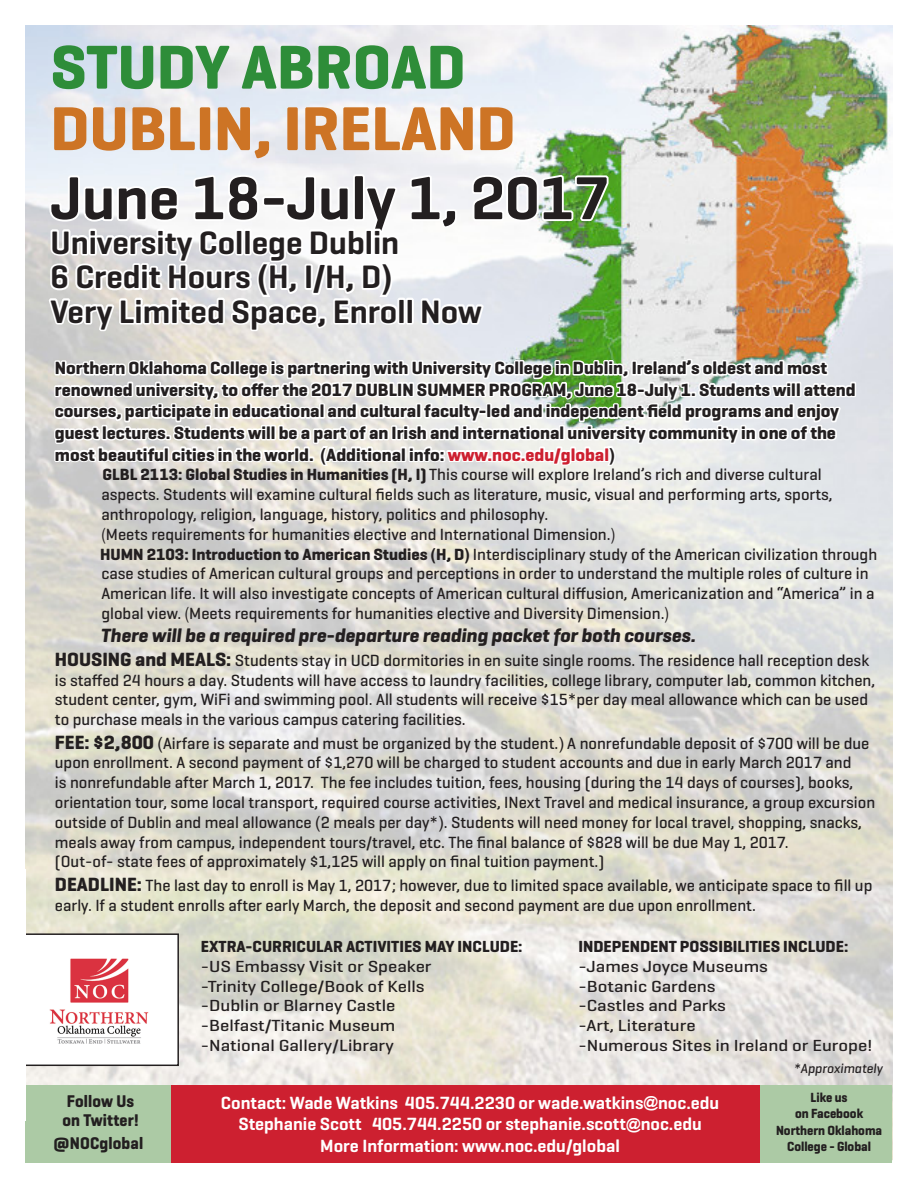
<style>
.page{position:relative;width:918px;height:1188px;background:#fff}
.page>*{position:absolute;margin:0;border:0;box-sizing:border-box;transform-origin:0 0}
.t1{font:700 63px "Geogrotesque";color:#cd7425}
.t2{font:700 63px "Geogrotesque";color:#2e8d39}
.t3{font:600 61.5px "Geogrotesque";color:#231f20}
.t4{font:600 33px "Geogrotesque";color:#231f20}
.t5{font:italic 700 19.5px "Geogrotesque";color:#231f20}
.t6{font:700 18px/21.6px "Geogrotesque";color:#231f20}
.t7{font:600 18px "Geogrotesque";color:#fff}
.t8{font:700 17.25px "Geogrotesque";letter-spacing:.01em;color:#231f20;scale:.93 1}
.t9{font:500 16.5px/19.8px "Geogrotesque";color:#231f20}
.t10{font:500 16.35px "Geogrotesque";color:#231f20;scale:1.14 1}
.t11{font:700 16.35px "Geogrotesque";color:#231f20}
.t12{font:700 13.5px "Geogrotesque";color:#231f20;scale:.93 1}
.t13{font:italic 500 13.5px "Geogrotesque";color:#231f20}
.s1{font-family:"Arial";font-weight:700}
.s2{font-family:"Arial"}
.s3{color:#cd2030}
.s4{font-weight:700}
.s5{font-family:"Arial Narrow";font-weight:400}
.s6{font-weight:700;font-size:19.5px}
.s7{font-family:"Arial";font-weight:400}
.s8{font-family:"Arial";font-weight:700;font-size:15px}
</style>
<div class="page">
<img style="left:26px;top:26px;width:866px;height:1059px">
<svg style="left:47px;top:173px;width:811px;height:318px"></svg>
<div style="left:26px;top:1085px;width:866px;height:77px;background:#accaa5"></div>
<svg style="left:26px;top:933px;width:153px;height:133px"></svg>
<img style="left:49px;top:957px;width:100px;height:87px">
<div style="left:171px;top:1085px;width:589px;height:77px;background:#cd2030"></div>
<p class="t2" style="left:50px;top:28px;width:417px">STUDY ABROAD</p>
<p class="t1" style="left:50px;top:89px;width:467px">DUBLIN, IRELAND</p>
<p class="t3" style="left:50px;top:160px;width:560px">June 18-July 1, 2017</p>
<p class="t4" style="left:50px;top:222px;width:350px">University College Dublin</p>
<p class="t4" style="left:50px;top:256px;width:343px">6 Credit Hours <span class="s1">(</span>H, I/H, D<span class="s1">)</span></p>
<p class="t4" style="left:50px;top:291px;width:433px">Very Limited Space, Enroll Now</p>
<p class="t6" style="left:55px;top:357px;width:802px">Northern Oklahoma College is partnering with University College in Dublin, Ireland’s oldest and most renowned university, to offer the 2017 DUBLIN SUMMER PROGRAM, June 18-July 1. Students will attend courses, participate in educational and cultural faculty-led and independent field programs and enjoy guest lectures. Students will be a part of an Irish and international university community in one of the</p>
<p class="t6" style="left:55px;top:444px;width:562px">most beautiful cities in the world. <span class="s2">(</span>Additional info: <span class="s3">www.noc.edu/global</span><span class="s2">)</span></p>
<p class="t9" style="left:101px;top:464px;width:733px"><span class="s4">GLBL 2113: Global Studies in Humanities (H, I)</span> This course will explore Ireland’s rich and diverse cultural aspects. Students will examine cultural fields such as literature, music, visual and performing arts, sports, anthropology, religion, language, history, politics and philosophy.</p>
<p class="t9" style="left:101px;top:524px;width:515px"><span class="s5">(</span>Meets requirements for humanities elective and International Dimension.<span class="s5">)</span></p>
<p class="t9" style="left:100px;top:544px;width:779px"><span class="s4">HUMN 2103: Introduction to American Studies</span> <span class="s1">(</span><span class="s4">H, D</span><span class="s1">)</span> Interdisciplinary study of the American civilization through case studies of American cultural groups and perceptions in order to understand the multiple roles of culture in American life. It will also investigate concepts of American cultural diffusion, Americanization and “America” in a global view. <span class="s5">(</span>Meets requirements for humanities elective and Diversity Dimension.<span class="s5">)</span></p>
<p class="t5" style="left:101px;top:624px;width:597px">There will be a required pre-departure reading packet for both courses.</p>
<p class="t9" style="left:55px;top:650px;width:822px"><span class="s6">HOUSING and MEALS:</span> Students stay in UCD dormitories in en suite single rooms. The residence hall reception desk is staffed 24 hours a day. Students will have access to laundry facilities, college library, computer lab, common kitchen, student center, gym, WiFi and swimming pool. All students will receive $15*per day meal allowance which can be used to purchase meals in the various campus catering facilities.</p>
<p class="t9" style="left:55px;top:733px;width:822px"><span class="s6">FEE: $2,800</span> <span class="s7">(</span>Airfare is separate and must be organized by the student.<span class="s7">)</span> A nonrefundable deposit of $700 will be due upon enrollment. A second payment of $1,270 will be charged to student accounts and due in early March 2017 and<br>is nonrefundable after March 1, 2017. The fee includes tuition, fees, housing (during the 14 days of courses), books, orientation tour, some local transport, required course activities, INext Travel and medical insurance, a group excursion outside of Dublin and meal allowance <span class="s7">(</span>2 meals per day*<span class="s7">)</span>. Students will need money for local travel, shopping, snacks, meals away from campus, independent tours/travel, etc. The final balance of $828 will be due May 1, 2017.</p>
<p class="t9" style="left:55px;top:851px;width:551px">(Out-of- state fees of approximately $1,125 will apply on final tuition payment.)</p>
<p class="t9" style="left:55px;top:875px;width:819px"><span class="s6">DEADLINE:</span> The last day to enroll is May 1, 2017; however, due to limited space available, we anticipate space to fill up early. If a student enrolls after early March, the deposit and second payment are due upon enrollment.</p>
<p class="t11" style="left:201px;top:937px;width:323px">EXTRA-CURRICULAR ACTIVITIES MAY INCLUDE:</p>
<p class="t11" style="left:578px;top:937px;width:271px">INDEPENDENT POSSIBILITIES INCLUDE:</p>
<p class="t10" style="left:201px;top:956px;width:204px">-US Embassy Visit or Speaker</p>
<p class="t10" style="left:579px;top:956px;width:168px">-James Joyce Museums</p>
<p class="t10" style="left:201px;top:976px;width:198px">-Trinity College/Book of Kells</p>
<p class="t10" style="left:579px;top:976px;width:122px">-Botanic Gardens</p>
<p class="t10" style="left:201px;top:996px;width:172px">-Dublin or Blarney Castle</p>
<p class="t10" style="left:579px;top:996px;width:131px">-Castles and Parks</p>
<p class="t10" style="left:201px;top:1015px;width:172px">-Belfast/Titanic Museum</p>
<p class="t10" style="left:579px;top:1015px;width:104px">-Art, Literature</p>
<p class="t10" style="left:201px;top:1035px;width:171px">-National Gallery/Library</p>
<p class="t10" style="left:579px;top:1035px;width:259px">-Numerous Sites in Ireland or Europe!</p>
<p class="t13" style="left:794px;top:1060px;width:90px">*Approximately</p>
<p class="t12" style="left:811px;top:1089px;width:41px">Like us</p>
<p class="t12" style="left:795px;top:1105px;width:75px">on Facebook</p>
<p class="t12" style="left:776px;top:1122px;width:116px">Northern Oklahoma</p>
<p class="t8" style="left:54px;top:1132px;width:98px">@NOCglobal</p>
<p class="t12" style="left:787px;top:1138px;width:92px">College - Global</p>
<p class="t8" style="left:67px;top:1090px;width:74px">Follow Us</p>
<p class="t8" style="left:62px;top:1109px;width:83px">on Twitter!</p>
<p class="t7" style="left:221px;top:1091px;width:500px">Contact: Wade Watkins 405.744.2230 or wade.watkins<span class="s8">@</span>noc.edu</p>
<p class="t7" style="left:238px;top:1113px;width:465px">Stephanie Scott 405.744.2250 or stephanie.scott<span class="s8">@</span>noc.edu</p>
<p class="t7" style="left:320px;top:1134px;width:301px">More Information: www.noc.edu/global</p>
</div>
